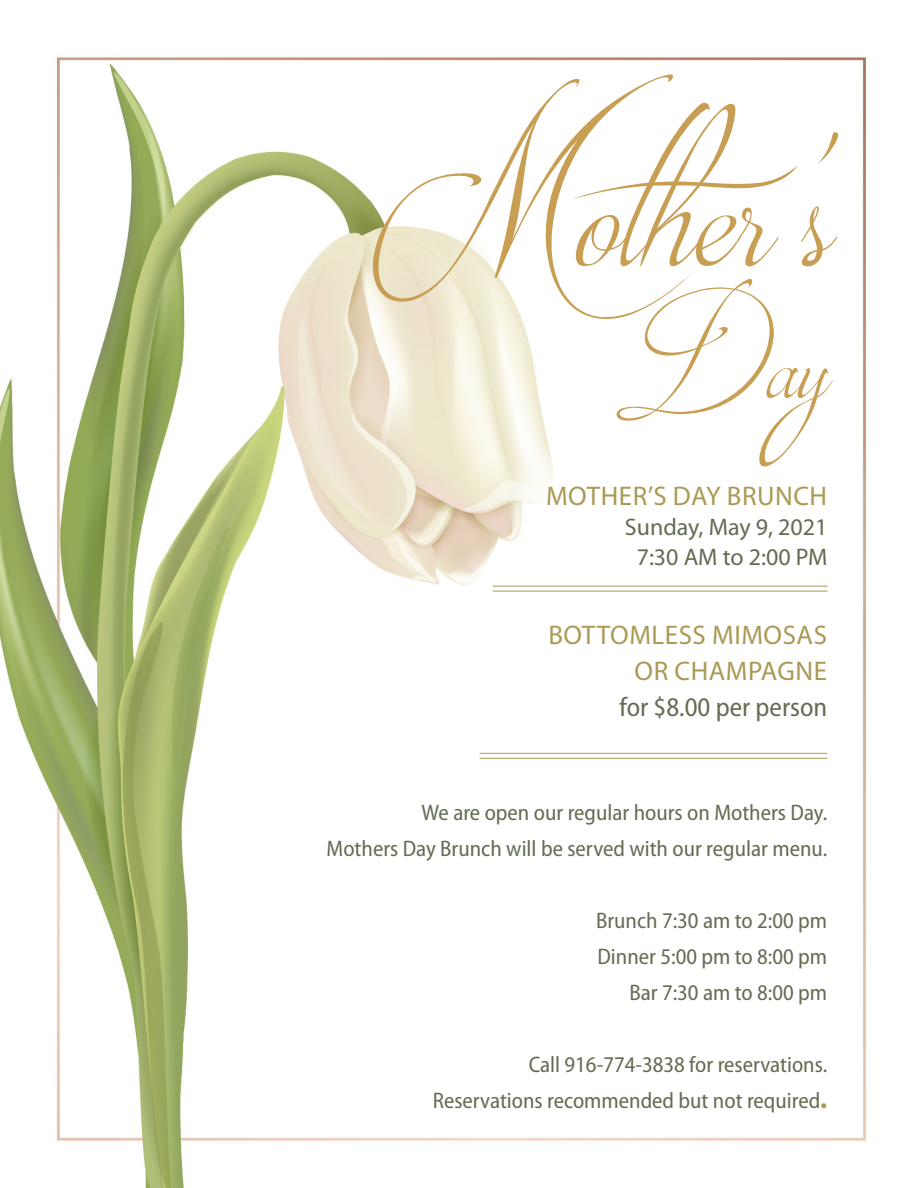
<style>
.page{position:relative;width:918px;height:1188px;background:#fff}
.page>*{position:absolute;margin:0;border:0;box-sizing:border-box;transform-origin:0 0}
.t1{font:255.6px "Brotherhood Script";color:#c79e52}
.t2{font:150.82px "Brotherhood Script";color:#c79e52}
.t3{font:27px/36px "Myriad Pro";letter-spacing:.02em;color:#aa9a55;text-align:right}
.t4{font:24px/30px "Myriad Pro";color:#626c51;text-align:center}
.t5{font:semi-condensed 22.5px/36px "Myriad Pro";color:#626c51;text-align:right}
.s1{font-stretch:semi-condensed;color:#626c51}
.s2{font-weight:700;font-stretch:normal;font-size:27px;color:#aa9a55}
</style>
<div class="page">
<img style="left:0;top:57px;width:866px;height:1131px">
<div style="left:441px;top:435px;width:438px;height:209px;background:#fff"></div>
<hr style="left:493px;top:586px;width:335px;height:1px;background:#aa9a55">
<hr style="left:493px;top:591px;width:335px;height:1px;background:#aa9a55">
<hr style="left:480px;top:753px;width:347px;height:1px;background:#aa9a55">
<hr style="left:480px;top:758px;width:347px;height:1px;background:#aa9a55">
<p class="t1" style="left:373px;top:33px;width:474px">Mother’s</p>
<p class="t2" style="left:620px;top:261px;width:209px">Day</p>
<p class="t3" style="left:546px;top:478px;width:283px">MOTHER’S DAY BRUNCH</p>
<p class="t4" style="left:625px;top:512px;width:204px">Sunday, May 9, 2021<br>7:30 AM to 2:00 PM</p>
<p class="t3" style="left:548px;top:616px;width:280px">BOTTOMLESS MIMOSAS<br>OR CHAMPAGNE<br><span class="s1">for $8.00 per person</span></p>
<p class="t5" style="left:327px;top:794px;width:502px">We are open our regular hours on Mothers Day.<br>Mothers Day Brunch will be served with our regular menu.</p>
<p class="t5" style="left:596px;top:902px;width:233px">Brunch 7:30 am to 2:00 pm</p>
<p class="t5" style="left:597px;top:938px;width:231px">Dinner 5:00 pm to 8:00 pm</p>
<p class="t5" style="left:629px;top:974px;width:199px">Bar 7:30 am to 8:00 pm</p>
<p class="t5" style="left:529px;top:1046px;width:300px">Call 916-774-3838 for reservations.</p>
<p class="t5" style="left:433px;top:1082px;width:396px">Reservations recommended but not required<span class="s2">.</span></p>
</div>
